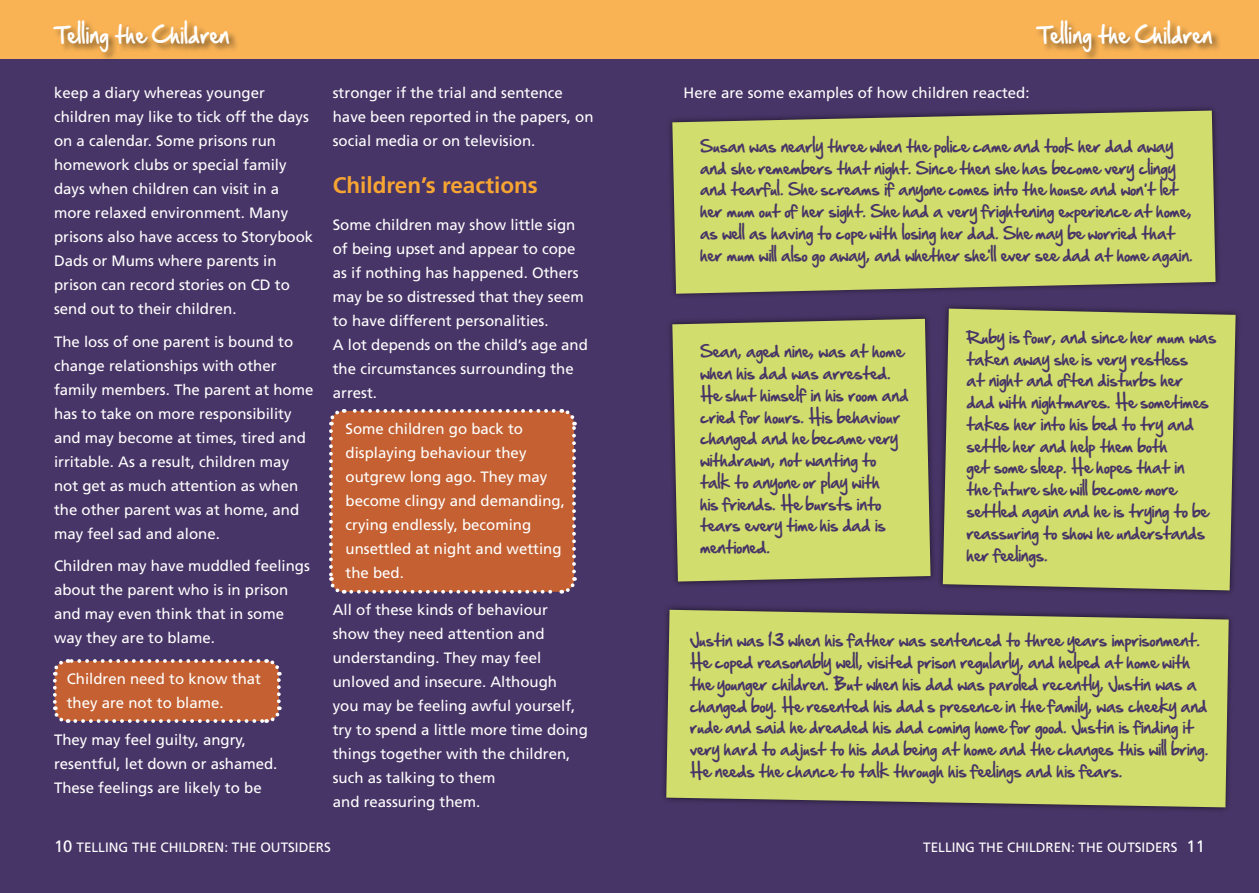
<style>
.page{position:relative;width:1259px;height:893px;background:#fff}
.page>*{position:absolute;margin:0;border:0;box-sizing:border-box;transform-origin:0 0}
.t1{font:700 22.5px "Frutiger";color:#f7a532}
.t2{font:21px "Hand Of Sean";letter-spacing:.025em;color:#fff;scale:.9 1}
.t3{font:15px/24px "Frutiger";color:#fff}
.t4{font:15px/21.8px "Hand Of Sean";color:#483567}
.t5{font:13.5px "Frutiger";color:#fff}
.s1{font-family:"Comic Sans MS";font-weight:700}
.s2{font-size:16.5px}
</style>
<div class="page">
<div style="left:0;top:47px;width:1259px;height:846px;background:#483567"></div>
<div style="left:0;top:0;width:1259px;height:58px;background:#f9b355"></div>
<div style="left:53px;top:19px;width:186px;height:43px;background:#000;opacity:.44"></div>
<div style="left:1035px;top:19px;width:186px;height:43px;background:#000;opacity:.44"></div>
<div style="left:666px;top:105px;width:555px;height:195px;background:#000;opacity:.58"></div>
<svg style="left:672px;top:111px;width:543px;height:183px;background:#c6d06b"></svg>
<div style="left:666px;top:313px;width:270px;height:274px;background:#000;opacity:.58"></div>
<div style="left:672px;top:319px;width:258px;height:262px;background:#d1dd6d"></div>
<div style="left:937px;top:303px;width:304px;height:294px;background:#000;opacity:.58"></div>
<div style="left:943px;top:309px;width:292px;height:281px;background:#d1dd6d"></div>
<div style="left:660px;top:603px;width:574px;height:210px;background:#000;opacity:.58"></div>
<div style="left:666px;top:610px;width:562px;height:197px;background:#d1dd6d"></div>
<div style="left:329px;top:409px;width:248px;height:185px;background:#c46031"></div>
<svg style="left:53px;top:659px;width:229px;height:64px;background:#bf663f"></svg>
<h2 class="t2" style="left:54px;top:16px;width:196px">Telling the Children</h2>
<h2 class="t2" style="left:1037px;top:16px;width:196px">Telling the Children</h2>
<p class="t3" style="left:683px;top:81px;width:347px">Here are some examples of how children reacted:</p>
<p class="t3" style="left:333px;top:81px;width:262px">stronger if the trial and sentence have been reported in the papers, on social media or on television.</p>
<h1 class="t1" style="left:333px;top:172px;width:207px">Children’s reactions</h1>
<p class="t3" style="left:333px;top:212px;width:257px">Some children may show little sign of being upset and appear to cope as if nothing has happened. Others may be so distressed that they seem to have different personalities.<br>A lot depends on the child’s age and the circumstances surrounding the arrest.</p>
<p class="t3" style="left:345px;top:417px;width:221px">Some children go back to displaying behaviour they outgrew long ago. They may become clingy and demanding, crying endlessly, becoming unsettled at night and wetting the bed.</p>
<p class="t3" style="left:333px;top:598px;width:257px">All of these kinds of behaviour show they need attention and understanding. They may feel unloved and insecure. Although<br>you may be feeling awful yourself, try to spend a little more time doing things together with the children, such as talking to them<br>and reassuring them.</p>
<p class="t3" style="left:54px;top:81px;width:261px">keep a diary whereas younger children may like to tick off the days on a calendar. Some prisons run homework clubs or special family days when children can visit in a more relaxed environment. Many prisons also have access to Storybook<br>Dads or Mums where parents in prison can record stories on CD to send out to their children.</p>
<p class="t3" style="left:54px;top:329px;width:261px">The loss of one parent is bound to change relationships with other family members. The parent at home has to take on more responsibility and may become at times, tired and irritable. As a result, children may not get as much attention as when the other parent was at home, and may feel sad and alone.</p>
<p class="t3" style="left:54px;top:554px;width:257px">Children may have muddled feelings about the parent who is in prison and may even think that in some way they are to blame.</p>
<p class="t3" style="left:67px;top:667px;width:196px">Children need to know that they are not to blame.</p>
<p class="t3" style="left:54px;top:728px;width:225px">They may feel guilty, angry, resentful, let down or ashamed.<br>These feelings are likely to be</p>
<p class="t4" style="left:700px;top:135px;width:494px">Susan was nearly three when the police came and took her dad away and she remembers that night. Since then she has become very clingy and tearful. She screams if anyone comes into the house and won<span class="s1">’</span>t let her mum out of her sight. She had a very frightening experience at home, as well as having to cope with losing her dad. She may be worried that her mum will also go away, and whether she<span class="s1">’</span>ll ever see dad at home again.</p>
<p class="t4" style="left:967px;top:326px;width:251px">Ruby is four, and since her mum was taken away she is very restless<br>at night and often disturbs her<br>dad with nightmares. He sometimes takes her into his bed to try and settle her and help them both<br>get some sleep. He hopes that in<br>the future she will become more settled again and he is trying to be reassuring to show he understands her feelings.</p>
<p class="t4" style="left:700px;top:340px;width:210px">Sean, aged nine, was at home when his dad was arrested.<br>He shut himself in his room and cried for hours. His behaviour changed and he became very withdrawn, not wanting to talk to anyone or play with<br>his friends. He bursts into tears every time his dad is mentioned.</p>
<p class="t4" style="left:690px;top:629px;width:520px">Justin was 13 when his father was sentenced to three years imprisonment.<br>He coped reasonably well, visited prison regularly, and helped at home with the younger children. But when his dad was paroled recently, Justin was a changed boy. He resented his dad’s presence in the family, was cheeky and rude and said he dreaded his dad coming home for good. Justin is finding it very hard to adjust to his dad being at home and the changes this will bring.<br>He needs the chance to talk through his feelings and his fears.’</p>
<p class="t5" style="left:54px;top:840px;width:278px"><span class="s2">10</span> TELLING THE CHILDREN: THE OUTSIDERS</p>
<p class="t5" style="left:923px;top:840px;width:283px">TELLING THE CHILDREN: THE OUTSIDERS <span class="s2">11</span></p>
</div>
